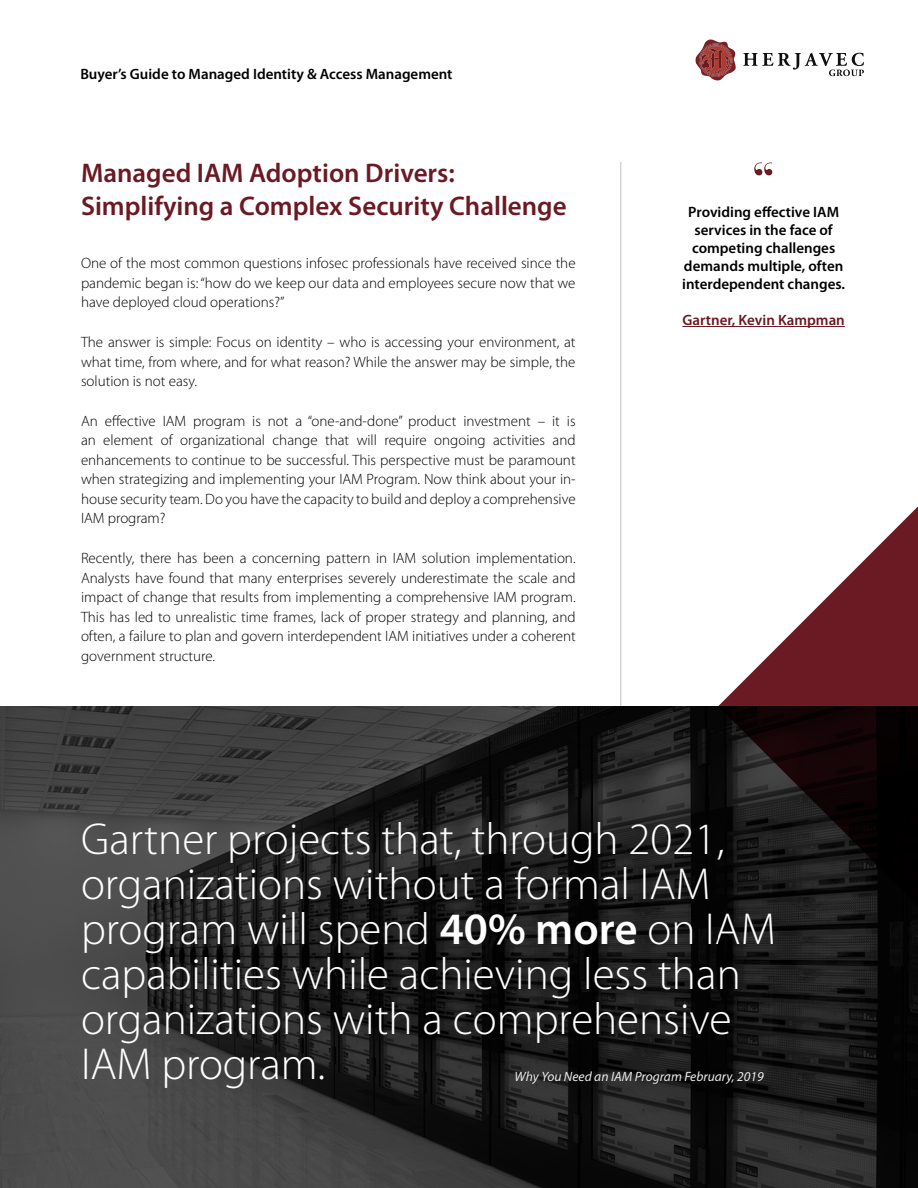
<style>
.page{position:relative;width:918px;height:1188px;background:#fff}
.page>*{position:absolute;margin:0;border:0;box-sizing:border-box;transform-origin:0 0}
.t1{font:300 45px/45px "Myriad Pro";color:#fff}
.t2{font:600 27px/32.4px "Myriad Pro";color:#6b1922}
.t3{font:300 15px/19.5px "Myriad Pro";color:#000;text-align:justify}
.t4{font:600 15px/18px "Myriad Pro";color:#000;text-align:center}
.t5{font:600 15px "Myriad Pro";color:#6b1922}
.t6{font:italic 13.5px "Myriad Pro";color:#ebebeb}
.s1{font-weight:600}
</style>
<div class="page">
<hr style="left:621px;top:162px;width:1px;height:918px;background:#c0c0c0">
<svg style="left:696px;top:39px;width:40px;height:41px"></svg>
<svg style="left:743px;top:53px;width:121px;height:23px"></svg>
<hr style="left:682px;top:326px;width:163px;height:1px;background:#6b1922">
<svg style="left:754px;top:163px;width:18px;height:12px"></svg>
<svg style="left:0;top:706px;width:918px;height:482px;background:#2a2a2a"></svg>
<svg style="left:718px;top:506px;width:200px;height:564px"></svg>
<p class="t4" style="left:80px;top:65px;width:374px">Buyer’s Guide to Managed Identity &amp; Access Management</p>
<h2 class="t2" style="left:81px;top:156px;width:487px">Managed IAM Adoption Drivers:<br>Simplifying a Complex Security Challenge</h2>
<p class="t3" style="left:81px;top:254px;width:496px">One of the most common questions infosec professionals have received since the pandemic began is: “how do we keep our data and employees secure now that we have deployed cloud operations?”</p>
<p class="t3" style="left:81px;top:333px;width:496px">The answer is simple: Focus on identity – who is accessing your environment, at what time, from where, and for what reason? While the answer may be simple, the solution is not easy.</p>
<p class="t3" style="left:81px;top:411px;width:496px">An effective IAM program is not a “one-and-done” product investment – it is an element of organizational change that will require ongoing activities and enhancements to continue to be successful. This perspective must be paramount when strategizing and implementing your IAM Program. Now think about your in&shy;house security team. Do you have the capacity to build and deploy a comprehensive IAM program?</p>
<p class="t3" style="left:81px;top:549px;width:496px">Recently, there has been a concerning pattern in IAM solution implementation.<br>Analysts have found that many enterprises severely underestimate the scale and impact of change that results from implementing a comprehensive IAM program.<br>This has led to unrealistic time frames, lack of proper strategy and planning, and often, a failure to plan and govern interdependent IAM initiatives under a coherent government structure.</p>
<p class="t4" style="left:682px;top:203px;width:164px">Providing effective IAM services in the face of competing challenges demands multiple, often interdependent changes.</p>
<p class="t5" style="left:682px;top:310px;width:164px">Gartner, Kevin Kampman</p>
<h1 class="t1" style="left:81px;top:818px;width:696px">Gartner projects that, through 2021, organizations without a formal IAM program will spend <span class="s1">40% more</span> on IAM capabilities while achieving less than organizations with a comprehensive<br>IAM program.</h1>
<p class="t6" style="left:515px;top:1068px;width:251px">Why You Need an IAM Program February, 2019</p>
</div>
